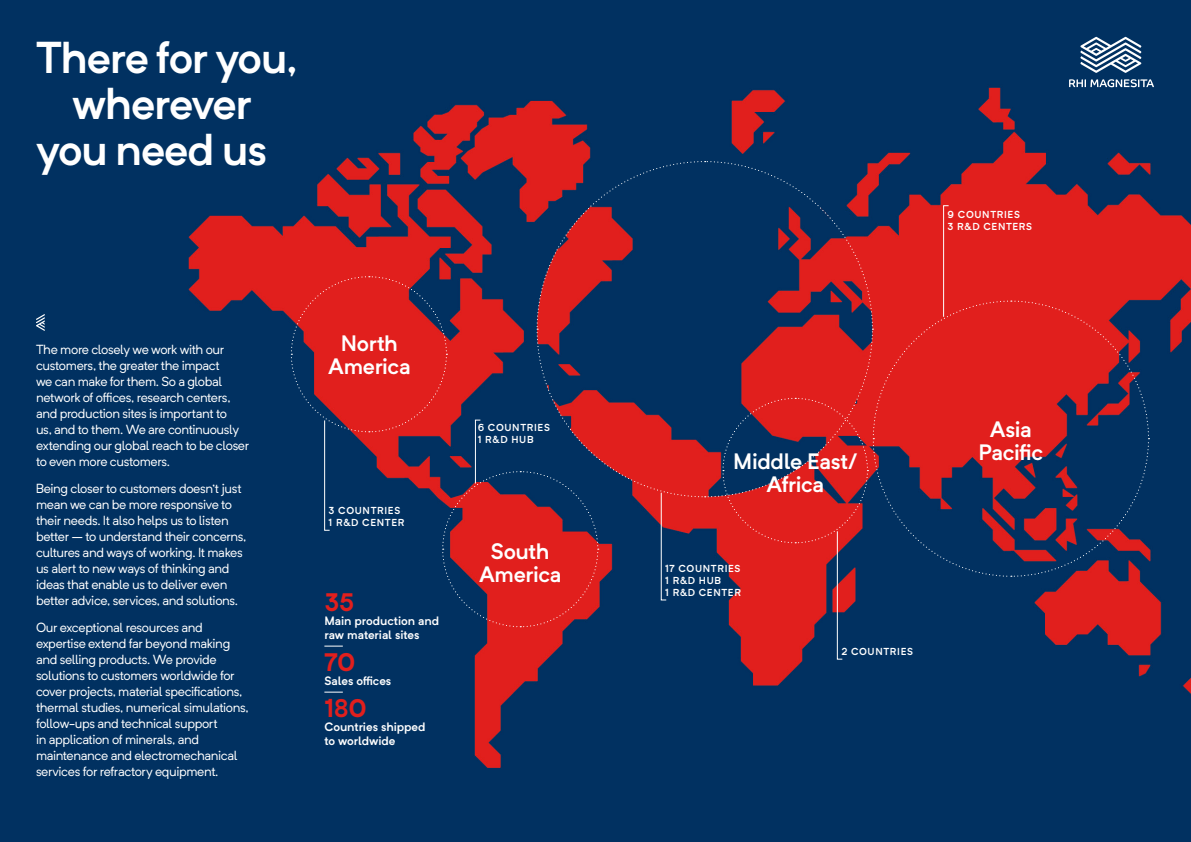
<style>
.page{position:relative;width:1191px;height:842px;background:#fff}
.page>*{position:absolute;margin:0;border:0;box-sizing:border-box;transform-origin:0 0}
.t1{font:600 44px "Neutrif Pro";letter-spacing:-.03em;color:#fff}
.t2{font:700 25px "Neutrif Pro";letter-spacing:-.015em;color:#e11f1d}
.t3{font:600 22px/23px "Neutrif Pro";letter-spacing:-.02em;color:#fff;text-align:center}
.t4{font:13px/16px "Neutrif Pro";letter-spacing:-.025em;color:#fff}
.t5{font:600 12px/14px "Neutrif Pro";letter-spacing:-.005em;color:#fff}
.t6{font:600 10px/12px "Neutrif Pro";letter-spacing:.065em;color:#fff}
</style>
<div class="page">
<div style="left:0;top:0;width:1190px;height:842px;background:#013161"></div>
<svg style="left:36px;top:314px;width:9px;height:17px"></svg>
<svg style="left:324px;top:692px;width:19px;height:1px"></svg>
<svg style="left:290px;top:160px;width:859px;height:500px"></svg>
<svg style="left:1069px;top:79px;width:85px;height:8px"></svg>
<svg style="left:1080px;top:37px;width:61px;height:36px"></svg>
<h1 class="t1" style="left:36px;top:28px;width:263px">There for you,</h1>
<h1 class="t1" style="left:72px;top:74px;width:181px">wherever</h1>
<h1 class="t1" style="left:36px;top:120px;width:233px">you need us</h1>
<p class="t4" style="left:36px;top:341px;width:215px">The more closely we work with our customers, the greater the impact<br>we can make for them. So a global network of offices, research centers, and production sites is important to<br>us, and to them. We are continuously extending our global reach to be closer to even more customers.</p>
<p class="t4" style="left:36px;top:480px;width:212px">Being closer to customers doesn’t just mean we can be more responsive to their needs. It also helps us to listen better – to understand their concerns, cultures and ways of working. It makes us alert to new ways of thinking and ideas that enable us to deliver even better advice, services, and solutions.</p>
<p class="t4" style="left:36px;top:619px;width:214px">Our exceptional resources and expertise extend far beyond making and selling products. We provide solutions to customers worldwide for cover projects, material specifications, thermal studies, numerical simulations, follow-ups and technical support<br>in application of minerals, and maintenance and electromechanical services for refractory equipment.</p>
<h3 class="t3" style="left:328px;top:331px;width:84px">North<br>America</h3>
<p class="t6" style="left:329px;top:504px;width:77px">3 COUNTRIES<br>1 R&amp;D CENTER</p>
<h2 class="t2" style="left:324px;top:585px;width:31px">35</h2>
<p class="t5" style="left:324px;top:613px;width:116px">Main production and raw material sites</p>
<h2 class="t2" style="left:324px;top:645px;width:33px">70</h2>
<p class="t5" style="left:324px;top:673px;width:68px">Sales offices</p>
<h2 class="t2" style="left:324px;top:691px;width:44px">180</h2>
<p class="t5" style="left:324px;top:719px;width:103px">Countries shipped to worldwide</p>
<p class="t6" style="left:478px;top:421px;width:74px">6 COUNTRIES<br>1 R&amp;D HUB</p>
<h3 class="t3" style="left:479px;top:540px;width:84px">South<br>America</h3>
<p class="t6" style="left:947px;top:208px;width:86px">9 COUNTRIES<br>3 R&amp;D CENTERS</p>
<h3 class="t3" style="left:733px;top:449px;width:125px">Middle East/<br>Africa</h3>
<p class="t6" style="left:665px;top:562px;width:77px">17 COUNTRIES<br>1 R&amp;D HUB<br>1 R&amp;D CENTER</p>
<p class="t6" style="left:841px;top:645px;width:73px">2 COUNTRIES</p>
<h3 class="t3" style="left:978px;top:417px;width:66px">Asia<br>Pacific</h3>
</div>
